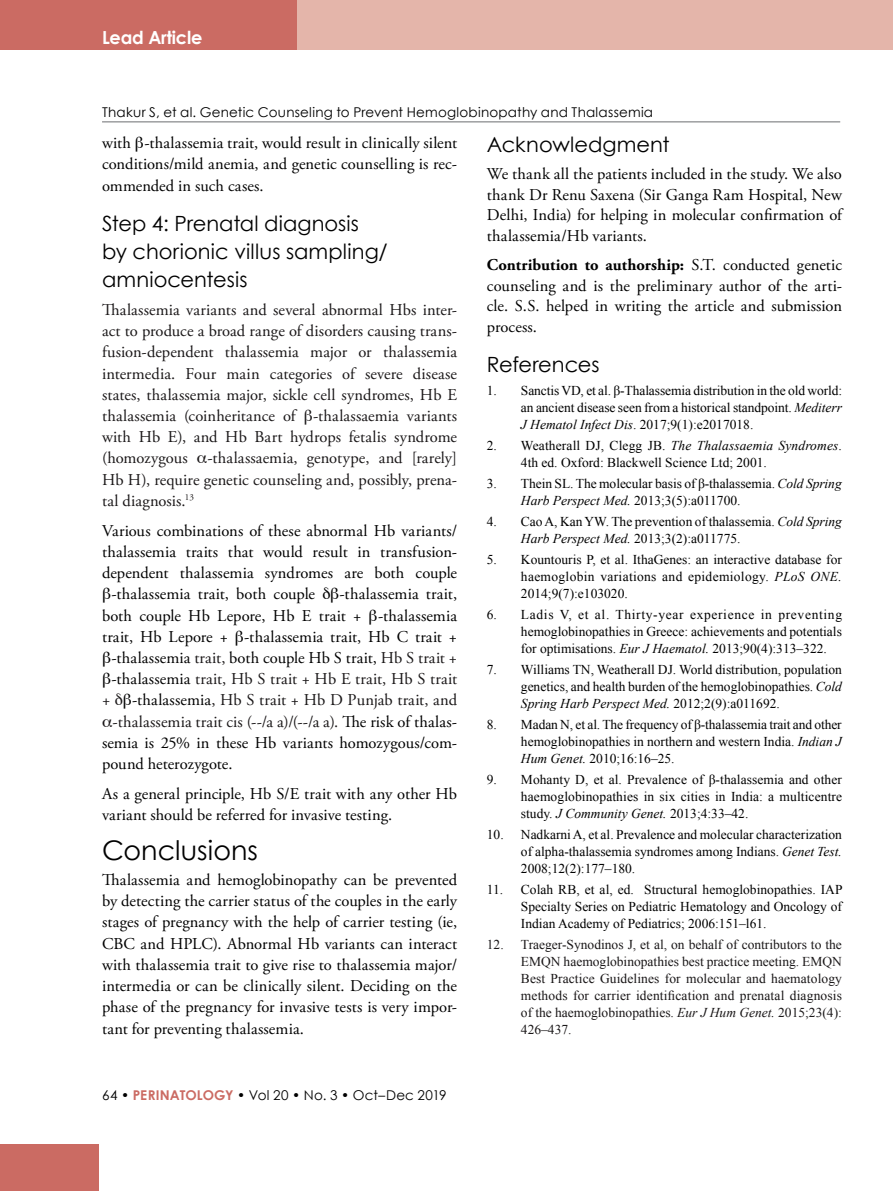
<style>
.page{position:relative;width:893px;height:1191px;background:#fff}
.page>*{position:absolute;margin:0;border:0;box-sizing:border-box;transform-origin:0 0}
.t1{font:27px "Century Gothic";color:#000}
.t2{font:21px/27.9px "Century Gothic";color:#000}
.t3{font:700 18px "Century Gothic";letter-spacing:-.01em;color:#fff}
.t4{font:16.5px/21.1px "Adobe Garamond Pro";letter-spacing:.005em;color:#000;text-align:justify}
.t5{font:16.5px/21.1px "Adobe Garamond Pro";letter-spacing:.01em;color:#1a1718;text-align:justify}
.t6{font:13.5px/17px "Times New Roman";color:#000;text-align:justify}
.t7{font:13.5px/17px "Times New Roman";color:#1a1718;text-align:justify}
.t8{font:13.5px "Century Gothic";letter-spacing:.015em;color:#000}
.s1{color:#1a1718}
.s2{color:#000}
.s3{font-weight:700;color:#cb6b63}
.s4{font-weight:700}
.s5{font-style:italic}
</style>
<div class="page">
<div style="left:0;top:0;width:299px;height:50px;background:#cb6b63"></div>
<div style="left:297px;top:0;width:596px;height:50px;background:#e4b5aa"></div>
<div style="left:0;top:1144px;width:99px;height:47px;background:#cb6b63"></div>
<hr style="left:102px;top:121px;width:738px;height:1px;background:#6d6e71">
<h3 class="t3" style="left:102px;top:26px;width:102px">Lead Article</h3>
<p class="t8" style="left:102px;top:104px;width:553px">Thakur S, et al. Genetic Counseling to Prevent Hemoglobinopathy and Thalassemia</p>
<p class="t4" style="left:102px;top:133px;width:357px">with -thalassemia trait, would result in clinically silent conditions/mild anemia, and genetic counselling is rec&shy;ommended in such cases.</p>
<h2 class="t2" style="left:102px;top:209px;width:287px">Step 4: Prenatal diagnosis by chorionic villus sampling/ amniocentesis</h2>
<p class="t5" style="left:102px;top:300px;width:357px">Thalassemia variants and several abnormal Hbs inter&shy;act to produce a broad range of disorders causing trans&shy;fusion-dependent thalassemia major or thalassemia intermedia. Four main categories of severe disease states, thalassemia major, sickle cell syndromes, Hb E thalassemia (coinheritance of -thalassaemia variants with Hb E), and Hb Bart hydrops fetalis syndrome (homozygous -thalassaemia, genotype, and [rarely] Hb H), require genetic counseling and, possibly, prena&shy;tal diagnosis.<sup>13</sup></p>
<p class="t4" style="left:102px;top:520px;width:356px">Various combinations of these abnormal Hb variants/</p>
<p class="t4" style="left:102px;top:541px;width:357px">thalassemia traits that would result in transfusion-</p>
<p class="t4" style="left:102px;top:563px;width:357px">dependent thalassemia syndromes are both couple</p>
<p class="t4" style="left:111px;top:584px;width:205px">-thalassemia trait, both couple</p>
<p class="t4" style="left:340px;top:584px;width:119px">-thalassemia trait,</p>
<p class="t4" style="left:102px;top:605px;width:357px">both couple Hb Lepore, Hb E trait + -thalassemia</p>
<p class="t4" style="left:102px;top:626px;width:357px">trait, Hb Lepore + -thalassemia trait, Hb C trait +</p>
<p class="t4" style="left:111px;top:648px;width:347px">-thalassemia <span class="s1">trait,</span> both couple Hb S trait, <span class="s1">Hb S trait +</span></p>
<p class="t5" style="left:111px;top:669px;width:347px"><span class="s2">-thalassemia</span> trait, Hb S trait + Hb E trait, Hb S trait</p>
<p class="t5" style="left:102px;top:690px;width:10px">+</p>
<p class="t5" style="left:132px;top:690px;width:327px"><span class="s2">-thalassemia</span>, Hb S trait + Hb D Punjab trait, and</p>
<p class="t5" style="left:113px;top:711px;width:346px">-thalassemia trait cis (--/a a)/(--/a a). <span class="s2">The risk of thalas-</span></p>
<p class="t4" style="left:102px;top:732px;width:357px">semia is 25% in these Hb variants homozygous/com-</p>
<p class="t4" style="left:102px;top:754px;width:132px">pound heterozygote.</p>
<p class="t4" style="left:102px;top:783px;width:357px">As a general principle, Hb S/E trait with any other Hb variant should be referred for invasive testing.</p>
<h1 class="t1" style="left:102px;top:833px;width:158px">Conclusions</h1>
<p class="t4" style="left:102px;top:869px;width:357px">Thalassemia and hemoglobinopathy can be prevented by detecting the carrier status of the couples in the early stages of pregnancy with the help of carrier testing (ie, CBC and HPLC). Abnormal Hb variants can interact with thalassemia trait to give rise to thalassemia major/ intermedia or can be clinically silent. Deciding on the phase of the pregnancy for invasive tests is very impor&shy;tant for preventing thalassemia.</p>
<p class="t8" style="left:102px;top:1087px;width:346px">64 • <span class="s3">PERINATOLOGY</span> • Vol 20 • No. 3 • Oct–Dec 2019</p>
<h2 class="t2" style="left:487px;top:130px;width:184px">Acknowledgment</h2>
<p class="t4" style="left:487px;top:164px;width:357px;line-height:20.7px">We thank all the patients included in the study. We also thank Dr Renu Saxena (Sir Ganga Ram Hospital, New Delhi, India) for helping in molecular confirmation of thalassemia/Hb variants.</p>
<p class="t4" style="left:487px;top:255px;width:357px;line-height:20.7px"><span class="s4">Contribution to authorship:</span> S.T. conducted genetic counseling and is the preliminary author of the arti&shy;cle. S.S. helped in writing the article and submission process.</p>
<h2 class="t2" style="left:487px;top:350px;width:114px">References</h2>
<p class="t6" style="left:521px;top:382px;width:323px;text-indent:-34px">1. Sanctis VD, et al. β-Thalassemia distribution in the old world: an ancient disease seen from a historical standpoint. <span class="s5">Mediterr J Hematol Infect Dis</span>. 2017;9(1):e2017018.</p>
<p class="t6" style="left:521px;top:437px;width:323px;text-indent:-34px">2. Weatherall DJ, Clegg JB. <span class="s5">The Thalassaemia Syndromes</span>.<br>4th ed. Oxford: Blackwell Science Ltd; 2001.</p>
<p class="t6" style="left:521px;top:475px;width:322px;text-indent:-34px">3. Thein SL. The molecular basis of β-thalassemia. <span class="s5">Cold Spring<br>Harb Perspect Med.</span> 2013;3(5):a011700.</p>
<p class="t6" style="left:521px;top:513px;width:323px;text-indent:-34px">4. Cao A, Kan YW. The prevention of thalassemia. <span class="s5">Cold Spring<br>Harb Perspect Med.</span> 2013;3(2):a011775.</p>
<p class="t6" style="left:521px;top:551px;width:322px;text-indent:-34px">5. Kountouris P, et al. IthaGenes: an interactive database for haemoglobin variations and epidemiology. <span class="s5">PLoS ONE.<br></span>2014;9(7):e103020.</p>
<p class="t6" style="left:521px;top:606px;width:323px;text-indent:-34px">6. Ladis V, et al. Thirty-year experience in preventing hemoglobinopathies in Greece: achievements and potentials for optimisations. <span class="s5">Eur J Haematol.</span> 2013;90(4):313–322.</p>
<p class="t6" style="left:521px;top:661px;width:323px;text-indent:-34px">7. Williams TN, Weatherall DJ. World distribution, population genetics, and health burden of the hemoglobinopathies. <span class="s5">Cold Spring Harb Perspect Med.</span> 2012;2(9):a011692.</p>
<p class="t6" style="left:521px;top:716px;width:323px;text-indent:-34px">8. Madan N, et al. The frequency of β-thalassemia trait and other hemoglobinopathies in northern and western India. <span class="s5">Indian J Hum Genet.</span> 2010;16:16–25.</p>
<p class="t6" style="left:521px;top:771px;width:323px;text-indent:-34px">9. Mohanty D, et al. Prevalence of β-thalassemia and other haemoglobinopathies in six cities in India: a multicentre study. <span class="s5">J Community Genet.</span> 2013;4:33–42.</p>
<p class="t6" style="left:521px;top:826px;width:323px;text-indent:-34px">10. Nadkarni A, et al. Prevalence and molecular characterization of alpha-thalassemia syndromes among Indians. <span class="s5">Genet Test.<br></span>2008;12(2):177–180.</p>
<p class="t6" style="left:521px;top:881px;width:323px;text-indent:-34px">11. Colah RB, et al, ed. Structural hemoglobinopathies. IAP Specialty Series on Pediatric Hematology and Oncology of Indian Academy of Pediatrics; 2006:151–l61.</p>
<p class="t7" style="left:521px;top:935px;width:323px;text-indent:-34px">12. Traeger-Synodinos J, et al, on behalf of contributors to the EMQN haemoglobinopathies best practice meeting. EMQN Best Practice Guidelines for molecular and haematology methods for carrier identification and prenatal diagnosis of the haemoglobinopathies. <span class="s5">Eur J Hum Genet.</span> 2015;23(4):<br>426–437.</p>
</div>
